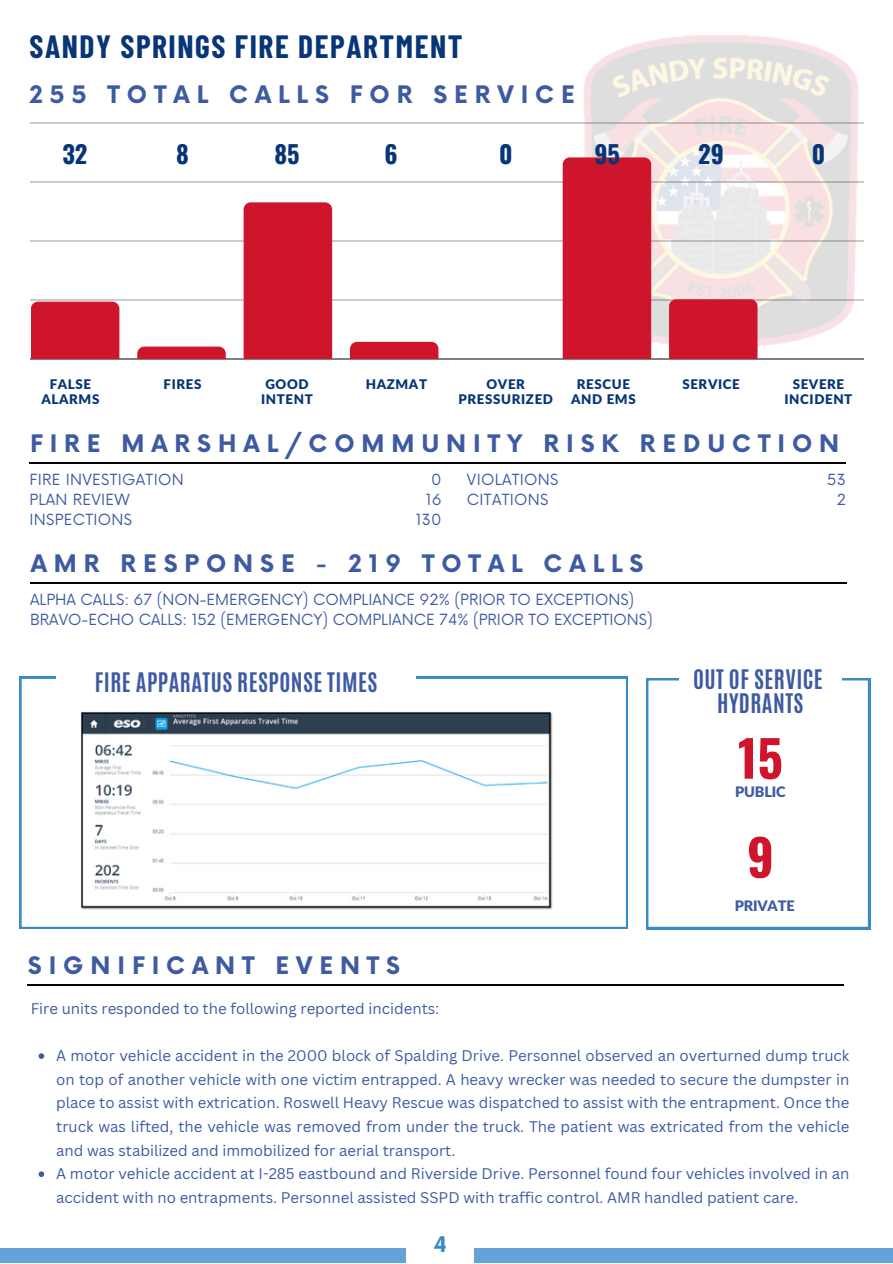
<style>
.page{position:relative;width:893px;height:1264px;background:#fff}
.page>*{position:absolute;margin:0;border:0;box-sizing:border-box;transform-origin:0 0}
.t1{font:700 50.1px "Oswald";color:#cf152b}
.t2{font:700 31.5px "Barlow Condensed";letter-spacing:.05em;color:#073577}
.t3{font:700 24.45px "Oswald";color:#073577}
.t4{font:700 23.55px "Now";letter-spacing:.295em;color:#3e5aa2}
.t5{font:700 22.5px "Antonio";letter-spacing:.02em;color:#3e5aa2}
.t6{font:700 21px "Now";color:#3a8ac4}
.t7{font:15px/23.5px "Canva Sans";color:#3e5aa2;text-align:justify}
.t8{font:15px "Now";color:#3e5aa2}
.t9{font:15px "Now";letter-spacing:.02em;color:#3e5aa2}
.t10{font:900 14.4px "Lato Latin";letter-spacing:-.01em;color:#3e5aa2}
.t11{font:900 13.35px/15.5px "Lato Latin";letter-spacing:.045em;color:#073577;text-align:center}
</style>
<div class="page">
<div style="left:0;top:1247px;width:892px;height:15px;background:#65a1da"></div>
<img style="left:570px;top:35px;width:294px;height:312px">
<hr style="left:31px;top:122px;width:832px;height:1px;background:#302d2e">
<hr style="left:31px;top:181px;width:832px;height:1px;background:#302d2e">
<hr style="left:31px;top:240px;width:832px;height:1px;background:#302d2e">
<hr style="left:31px;top:299px;width:832px;height:1px;background:#302d2e">
<hr style="left:31px;top:358px;width:832px;height:1px;background:#302d2e">
<div style="left:31px;top:302px;width:88px;height:57px;background:#cf152b"></div>
<svg style="left:137px;top:346px;width:89px;height:13px"></svg>
<div style="left:243px;top:202px;width:89px;height:157px;background:#cf152b"></div>
<svg style="left:350px;top:342px;width:88px;height:17px"></svg>
<div style="left:562px;top:157px;width:89px;height:202px;background:#cf152b"></div>
<div style="left:669px;top:299px;width:88px;height:60px;background:#cf152b"></div>
<hr style="left:29px;top:462px;width:816px;height:2px;background:#000">
<hr style="left:30px;top:582px;width:816px;height:1px;background:#000">
<div style="left:406px;top:1225px;width:68px;height:37px;background:#fff"></div>
<svg style="left:646px;top:678px;width:223px;height:251px"></svg>
<svg style="left:19px;top:676px;width:609px;height:252px"></svg>
<svg style="left:679px;top:678px;width:162px;height:53px"></svg>
<svg style="left:57px;top:676px;width:358px;height:36px"></svg>
<hr style="left:27px;top:984px;width:816px;height:1px;background:#000">
<img style="left:80px;top:712px;width:474px;height:198px">
<svg style="left:39px;top:1053px;width:5px;height:5px"></svg>
<svg style="left:39px;top:1171px;width:5px;height:5px"></svg>
<p class="t2" style="left:29px;top:27px;width:434px">SANDY SPRINGS FIRE DEPARTMENT</p>
<p class="t4" style="left:29px;top:82px;width:547px">255 TOTAL CALLS FOR SERVICE</p>
<p class="t3" style="left:62px;top:135px;width:27px">32</p>
<p class="t3" style="left:176px;top:135px;width:14px">8</p>
<p class="t3" style="left:274px;top:135px;width:27px">85</p>
<p class="t3" style="left:384px;top:135px;width:15px">6</p>
<p class="t3" style="left:499px;top:135px;width:15px">0</p>
<p class="t3" style="left:594px;top:135px;width:27px">95</p>
<p class="t3" style="left:698px;top:135px;width:27px">29</p>
<p class="t3" style="left:811px;top:135px;width:15px">0</p>
<p class="t11" style="left:41px;top:377px;width:59px">FALSE<br>ALARMS</p>
<p class="t11" style="left:784px;top:377px;width:69px">SEVERE<br>INCIDENT</p>
<p class="t11" style="left:163px;top:377px;width:39px">FIRES</p>
<p class="t11" style="left:265px;top:377px;width:45px">GOOD</p>
<p class="t11" style="left:366px;top:377px;width:63px">HAZMAT</p>
<p class="t11" style="left:682px;top:377px;width:59px">SERVICE</p>
<p class="t11" style="left:261px;top:392px;width:53px">INTENT</p>
<p class="t11" style="left:458px;top:377px;width:96px">OVER<br>PRESSURIZED</p>
<p class="t11" style="left:571px;top:377px;width:66px">RESCUE<br>AND EMS</p>
<p class="t4" style="left:30px;top:431px;width:810px">FIRE MARSHAL/COMMUNITY RISK REDUCTION</p>
<p class="t8" style="left:431px;top:471px;width:12px">0</p>
<p class="t8" style="left:425px;top:491px;width:17px">16</p>
<p class="t8" style="left:415px;top:511px;width:27px">130</p>
<p class="t9" style="left:29px;top:470px;width:156px">FIRE INVESTIGATION</p>
<p class="t9" style="left:29px;top:491px;width:102px">PLAN REVIEW</p>
<p class="t9" style="left:29px;top:511px;width:104px">INSPECTIONS</p>
<p class="t9" style="left:467px;top:470px;width:93px">VIOLATIONS</p>
<p class="t9" style="left:467px;top:491px;width:83px">CITATIONS</p>
<p class="t8" style="left:827px;top:471px;width:20px">53</p>
<p class="t8" style="left:836px;top:491px;width:11px">2</p>
<p class="t4" style="left:31px;top:551px;width:614px">AMR RESPONSE - 219 TOTAL CALLS</p>
<p class="t8" style="left:30px;top:591px;width:605px">ALPHA CALLS: 67 (NON-EMERGENCY) COMPLIANCE 92% (PRIOR TO EXCEPTIONS)</p>
<p class="t8" style="left:30px;top:611px;width:624px">BRAVO-ECHO CALLS: 152 (EMERGENCY) COMPLIANCE 74% (PRIOR TO EXCEPTIONS)</p>
<p class="t5" style="left:95px;top:666px;width:284px">FIRE APPARATUS RESPONSE TIMES</p>
<p class="t4" style="left:28px;top:953px;width:374px">SIGNIFICANT EVENTS</p>
<p class="t7" style="left:31px;top:996px;width:410px">Fire units responded to the following reported incidents:</p>
<p class="t5" style="left:693px;top:663px;width:131px">OUT OF SERVICE</p>
<p class="t5" style="left:717px;top:687px;width:88px">HYDRANTS</p>
<p class="t1" style="left:737px;top:719px;width:46px">15</p>
<p class="t10" style="left:735px;top:785px;width:52px">PUBLIC</p>
<p class="t1" style="left:747px;top:818px;width:28px">9</p>
<p class="t10" style="left:734px;top:899px;width:61px">PRIVATE</p>
<p class="t7" style="left:56px;top:1043px;width:794px">A motor vehicle accident in the 2000 block of Spalding Drive. Personnel observed an overturned dump truck on top of another vehicle with one victim entrapped. A heavy wrecker was needed to secure the dumpster in place to assist with extrication. Roswell Heavy Rescue was dispatched to assist with the entrapment. Once the truck was lifted, the vehicle was removed from under the truck. The patient was extricated from the vehicle and was stabilized and immobilized for aerial transport.</p>
<p class="t7" style="left:56px;top:1161px;width:794px">A motor vehicle accident at I-285 eastbound and Riverside Drive. Personnel found four vehicles involved in an accident with no entrapments. Personnel assisted SSPD with traffic control. AMR handled patient care.</p>
<p class="t6" style="left:433px;top:1233px;width:15px">4</p>
</div>
